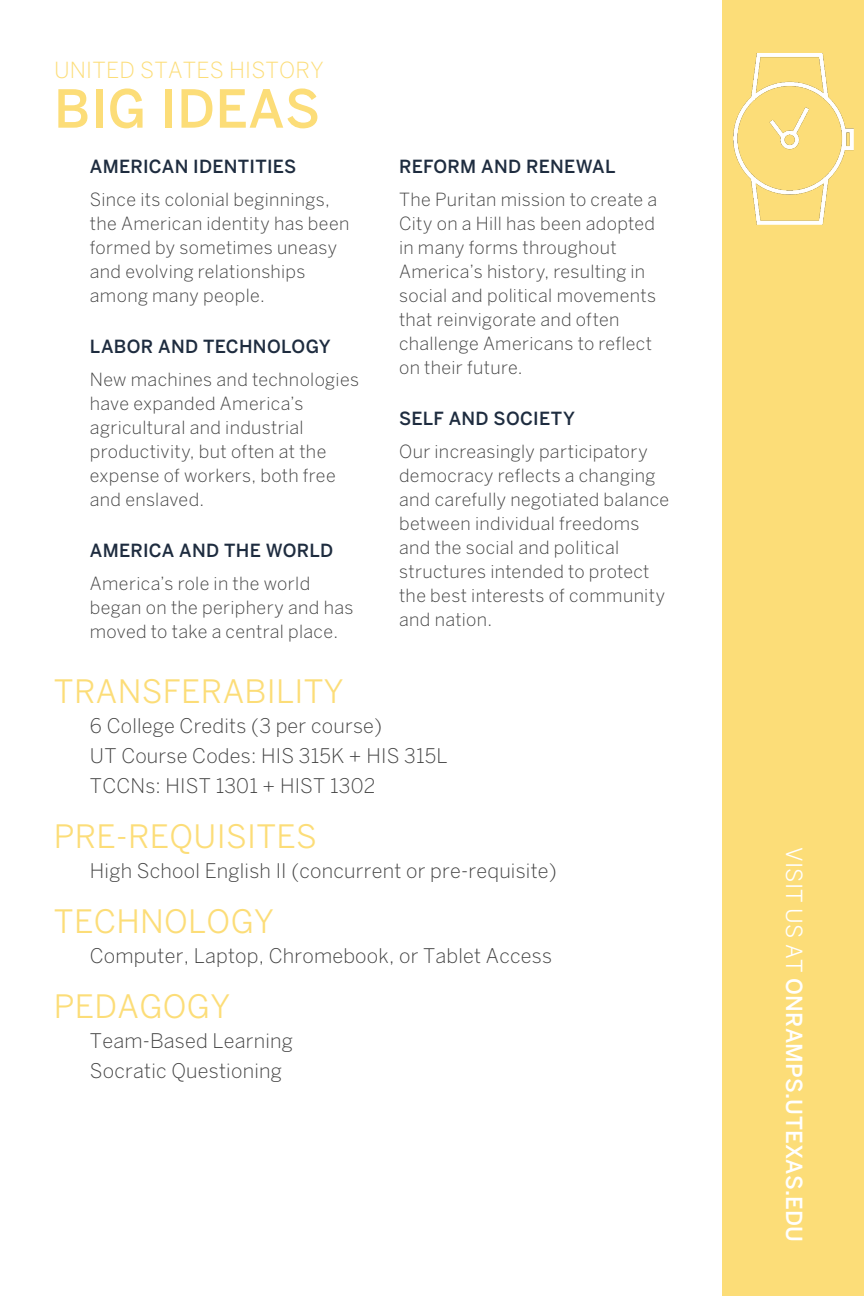
<style>
.page{position:relative;width:864px;height:1296px;background:#fff}
.page>*{position:absolute;margin:0;border:0;box-sizing:border-box;transform-origin:0 0}
.t1{font:500 52px "Benton Sans";letter-spacing:.01em;color:#fcdd78}
.body_copy{font:32px "Benton Sans";letter-spacing:.01em;color:#fcdd78}
.t2{font:500 22px "Benton Sans";letter-spacing:.01em;color:#fff}
.t3{font:300 22px "Benton Sans";letter-spacing:.01em;color:#fcdd78}
.body_copy-2{font:300 20px "Benton Sans";letter-spacing:.01em;color:#444}
.big_idea_details{font:300 18px/24px "Benton Sans";letter-spacing:.02em;color:#444}
.big_idea_details-2{font:500 18px "Benton Sans";letter-spacing:.015em;color:#1e2c3f}
.big_idea_title{font:500 18px "Benton Sans";letter-spacing:.015em;color:#1e2c3f}
.s1{font-weight:400}
</style>
<div class="page">
<div style="left:723px;top:0;width:141px;height:1296px;background:#fcdd78"></div>
<img style="left:734px;top:54px;width:119px;height:170px">
<p class="t3" style="left:54px;top:57px;width:271px">UNITED STATES HISTORY</p>
<p class="t1" style="left:54px;top:78px;width:268px">BIG IDEAS</p>
<p class="big_idea_title" style="left:90px;top:156px;width:208px">AMERICAN IDENTITIES</p>
<p class="big_idea_details" style="left:90px;top:187px;width:261px">Since its colonial beginnings, the American identity has been formed by sometimes uneasy and evolving relationships among many people.</p>
<p class="big_idea_title" style="left:90px;top:336px;width:242px">LABOR AND TECHNOLOGY</p>
<p class="big_idea_details" style="left:90px;top:367px;width:271px">New machines and technologies have expanded America’s agricultural and industrial productivity, but often at the expense of workers, both free and enslaved.</p>
<p class="big_idea_details-2" style="left:90px;top:540px;width:245px">AMERICA AND THE WORLD</p>
<p class="big_idea_details" style="left:90px;top:571px;width:265px">America’s role in the world began on the periphery and has moved to take a central place.</p>
<p class="big_idea_details-2" style="left:399px;top:156px;width:218px">REFORM AND RENEWAL</p>
<p class="big_idea_details" style="left:399px;top:187px;width:260px">The Puritan mission to create a<br>City on a Hill has been adopted in many forms throughout<br>America’s history, resulting in social and political movements that reinvigorate and often challenge Americans to reflect on their future.</p>
<p class="big_idea_details-2" style="left:399px;top:408px;width:177px">SELF AND SOCIETY</p>
<p class="big_idea_details" style="left:399px;top:439px;width:272px">Our increasingly participatory democracy reflects a changing and carefully negotiated balance between individual freedoms and the social and political structures intended to protect the best interests of community and nation.</p>
<p class="body_copy" style="left:54px;top:672px;width:291px">TRANSFERABILITY</p>
<p class="body_copy-2" style="left:90px;top:714px;width:294px">6 College Credits (3 per course)</p>
<p class="body_copy-2" style="left:90px;top:744px;width:359px">UT Course Codes: HIS 315K + HIS 315L</p>
<p class="body_copy-2" style="left:90px;top:774px;width:287px">TCCNs: HIST 1301 + HIST 1302</p>
<p class="body_copy" style="left:54px;top:817px;width:264px">PRE-REQUISITES</p>
<p class="body_copy-2" style="left:90px;top:859px;width:468px">High School English II (concurrent or pre-requisite)</p>
<p class="body_copy" style="left:54px;top:902px;width:222px">TECHNOLOGY</p>
<p class="body_copy-2" style="left:90px;top:944px;width:464px">Computer, Laptop, Chromebook, or Tablet Access</p>
<p class="body_copy" style="left:54px;top:987px;width:178px">PEDAGOGY</p>
<p class="body_copy-2" style="left:90px;top:1029px;width:205px">Team-Based Learning</p>
<p class="body_copy-2" style="left:90px;top:1059px;width:193px">Socratic Questioning</p>
<p class="t2" style="left:807px;top:847px;width:396px;rotate:90deg"><span class="s1">VISIT US AT</span> ONRAMPS.UTEXAS.EDU</p>
</div>
